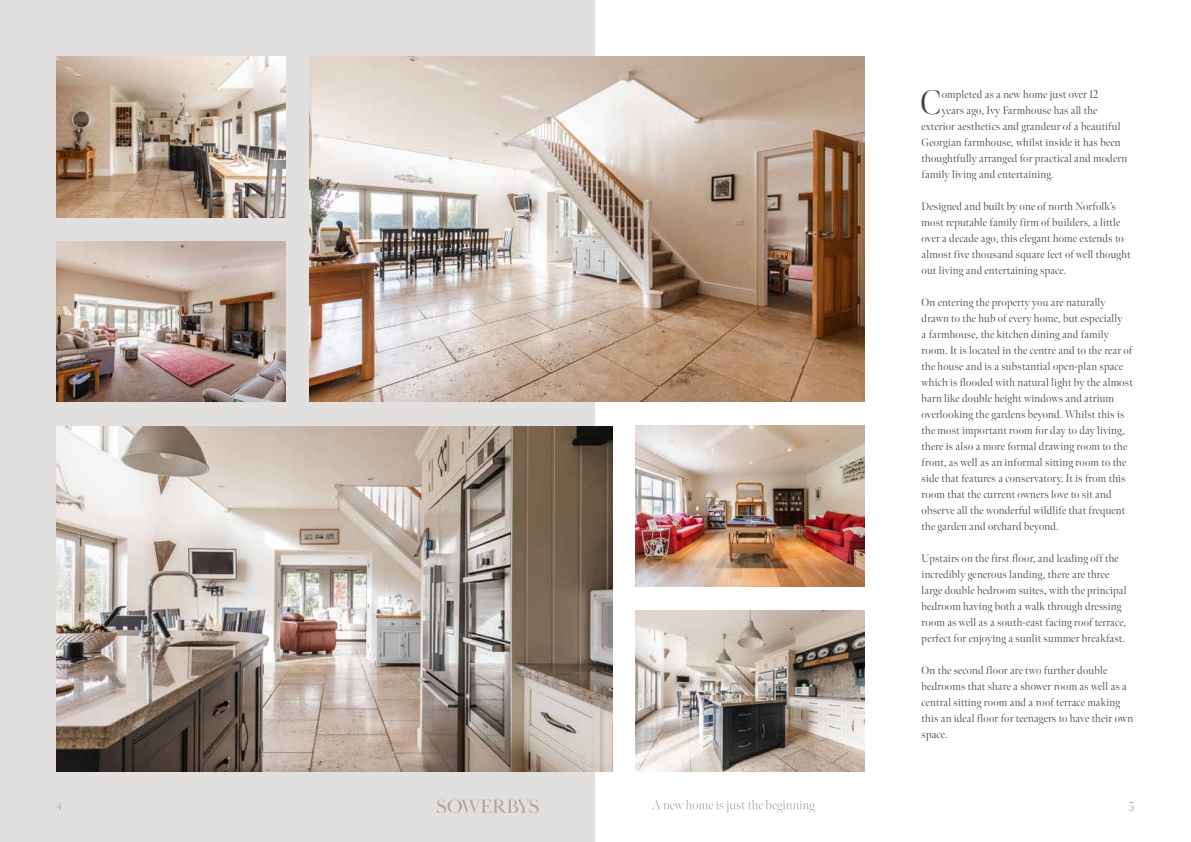
<style>
.page{position:relative;width:1191px;height:842px;background:#fff}
.page>*{position:absolute;margin:0;border:0;box-sizing:border-box;transform-origin:0 0}
.t1{font:300 34px "Meno Banner";color:#434141}
.t2{font:300 13px "Meno Banner";color:#ada8a0}
.t3{font:300 11px/16px "Meno Banner";letter-spacing:.02em;color:#434141}
.t4{font:300 11px "Meno Banner";color:#ada8a0}
</style>
<div class="page">
<div style="left:0;top:0;width:595px;height:842px;background:#e2e0df"></div>
<svg style="left:437px;top:799px;width:102px;height:14px"></svg>
<svg style="left:652px;top:800px;width:162px;height:13px"></svg>
<img style="left:57px;top:426px;width:555px;height:345px">
<img style="left:310px;top:57px;width:555px;height:345px">
<img style="left:57px;top:241px;width:229px;height:161px">
<img style="left:57px;top:57px;width:229px;height:160px">
<img style="left:636px;top:611px;width:229px;height:160px">
<img style="left:636px;top:426px;width:229px;height:160px">
<h1 class="t1" style="left:920px;top:82px;width:22px">C</h1>
<p class="t3" style="left:941px;top:86px;width:158px">ompleted as a new home just over 12</p>
<p class="t3" style="left:941px;top:102px;width:157px">years ago, Ivy Farmhouse has all the</p>
<p class="t3" style="left:921px;top:118px;width:200px">exterior aesthetics and grandeur of a beautiful</p>
<p class="t3" style="left:921px;top:134px;width:200px">Georgian farmhouse, whilst inside it has been</p>
<p class="t3" style="left:921px;top:150px;width:207px">thoughtfully arranged for practical and modern</p>
<p class="t3" style="left:921px;top:166px;width:133px">family living and entertaining.</p>
<p class="t3" style="left:921px;top:198px;width:210px">Designed and built by one of north Norfolk’s most reputable family firm of builders, a little over a decade ago, this elegant home extends to almost five thousand square feet of well thought out living and entertaining space.</p>
<p class="t3" style="left:921px;top:294px;width:213px">On entering the property you are naturally drawn to the hub of every home, but especially<br>a farmhouse, the kitchen dining and family room. It is located in the centre and to the rear of the house and is a substantial open-plan space which is flooded with natural light by the almost barn like double height windows and atrium overlooking the gardens beyond. Whilst this is the most important room for day to day living, there is also a more formal drawing room to the front, as well as an informal sitting room to the side that features a conservatory. It is from this room that the current owners love to sit and observe all the wonderful wildlife that frequent the garden and orchard beyond.</p>
<p class="t3" style="left:921px;top:551px;width:206px">Upstairs on the first floor, and leading off the incredibly generous landing, there are three large double bedroom suites, with the principal bedroom having both a walk through dressing room as well as a south-east facing roof terrace, perfect for enjoying a sunlit summer breakfast.</p>
<p class="t3" style="left:921px;top:663px;width:213px">On the second floor are two further double bedrooms that share a shower room as well as a central sitting room and a roof terrace making this an ideal floor for teenagers to have their own space.</p>
<p class="t4" style="left:57px;top:799px;width:7px">4</p>
<p class="t2" style="left:1128px;top:798px;width:7px">5</p>
</div>
